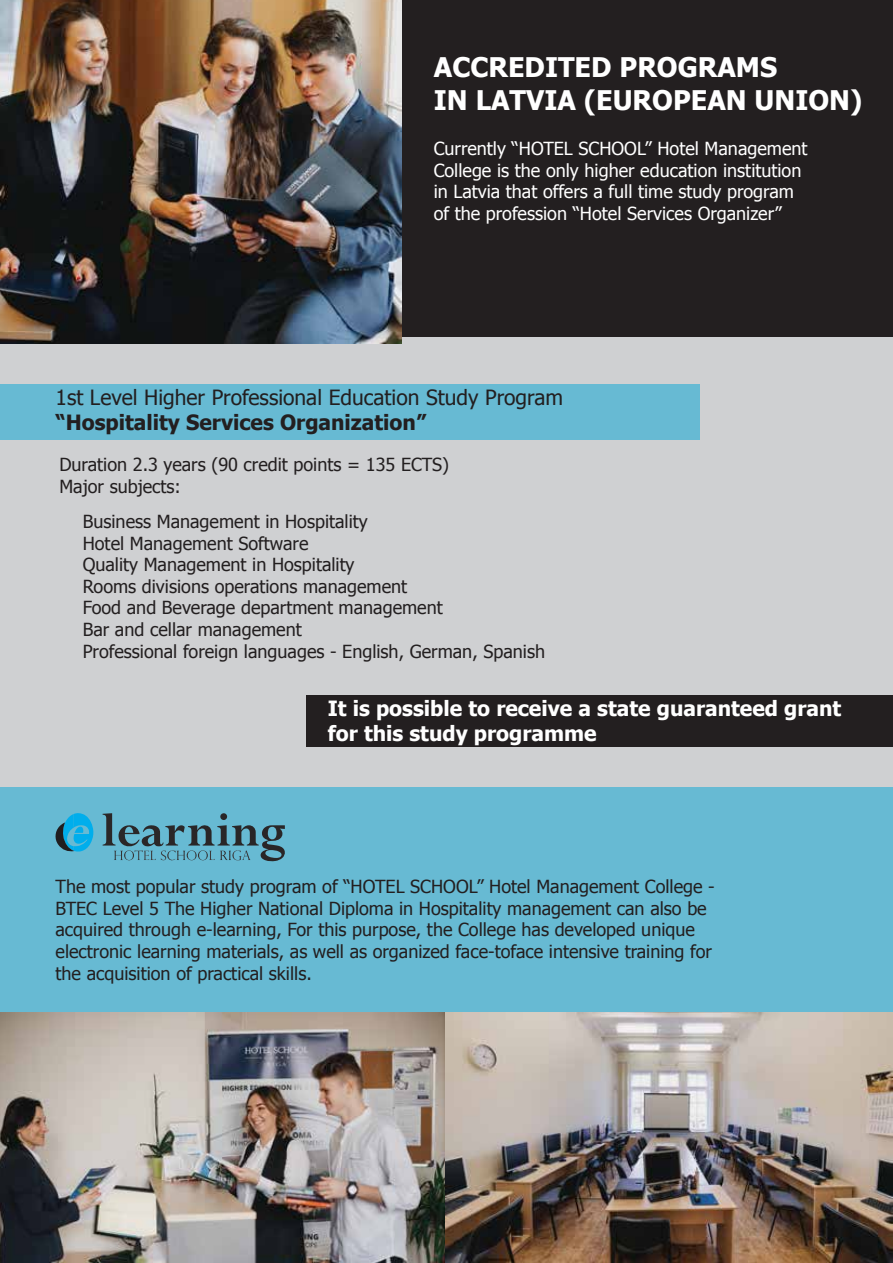
<style>
.page{position:relative;width:893px;height:1263px;background:#fff}
.page>*{position:absolute;margin:0;border:0;box-sizing:border-box;transform-origin:0 0}
.t1{font:700 27px/32.4px "Tahoma";color:#fff}
.t2{font:700 21px/25.2px "Tahoma";color:#fff}
.t3{font:21px "Tahoma";color:#231f20}
.t4{font:700 21px "Tahoma";color:#231f20}
.t5{font:18px/21.6px "Tahoma";color:#231f20}
.t6{font:18px/21.6px "Tahoma";color:#fff}
</style>
<div class="page">
<div style="left:0;top:15px;width:893px;height:780px;background:#cfd0d2"></div>
<div style="left:306px;top:695px;width:587px;height:52px;background:#231f20"></div>
<div style="left:0;top:787px;width:892px;height:230px;background:#67bad3"></div>
<svg style="left:103px;top:813px;width:182px;height:48px"></svg>
<svg style="left:55px;top:813px;width:39px;height:39px"></svg>
<div style="left:0;top:0;width:893px;height:336px;background:#231f20"></div>
<img style="left:0;top:0;width:402px;height:344px">
<div style="left:0;top:384px;width:700px;height:56px;background:#67bad3"></div>
<img style="left:0;top:1013px;width:892px;height:250px">
<h1 class="t1" style="left:434px;top:50px;width:430px">ACCREDITED PROGRAMS<br>IN LATVIA (EUROPEAN UNION)</h1>
<p class="t6" style="left:434px;top:137px;width:375px">Currently “HOTEL SCHOOL” Hotel Management College is the only higher education institution in Latvia that offers a full time study program of the profession “Hotel Services Organizer”</p>
<p class="t3" style="left:56px;top:383px;width:509px">1st Level Higher Professional Education Study Program</p>
<p class="t4" style="left:56px;top:408px;width:372px">“Hospitality Services Organization”</p>
<p class="t5" style="left:59px;top:453px;width:391px">Duration 2.3 years (90 credit points = 135 ECTS)<br>Major subjects:</p>
<p class="t5" style="left:83px;top:510px;width:464px">Business Management in Hospitality<br>Hotel Management Software<br>Quality Management in Hospitality<br>Rooms divisions operations management<br>Food and Beverage department management<br>Bar and cellar management<br>Professional foreign languages - English, German, Spanish</p>
<p class="t2" style="left:328px;top:694px;width:515px">It is possible to receive a state guaranteed grant for this study programme</p>
<p class="t5" style="left:56px;top:875px;width:661px">The most popular study program of “HOTEL SCHOOL” Hotel Management College - BTEC Level 5 The Higher National Diploma in Hospitality management can also be acquired through e-learning, For this purpose, the College has developed unique electronic learning materials, as well as organized face-toface intensive training for the acquisition of practical skills.</p>
</div>
